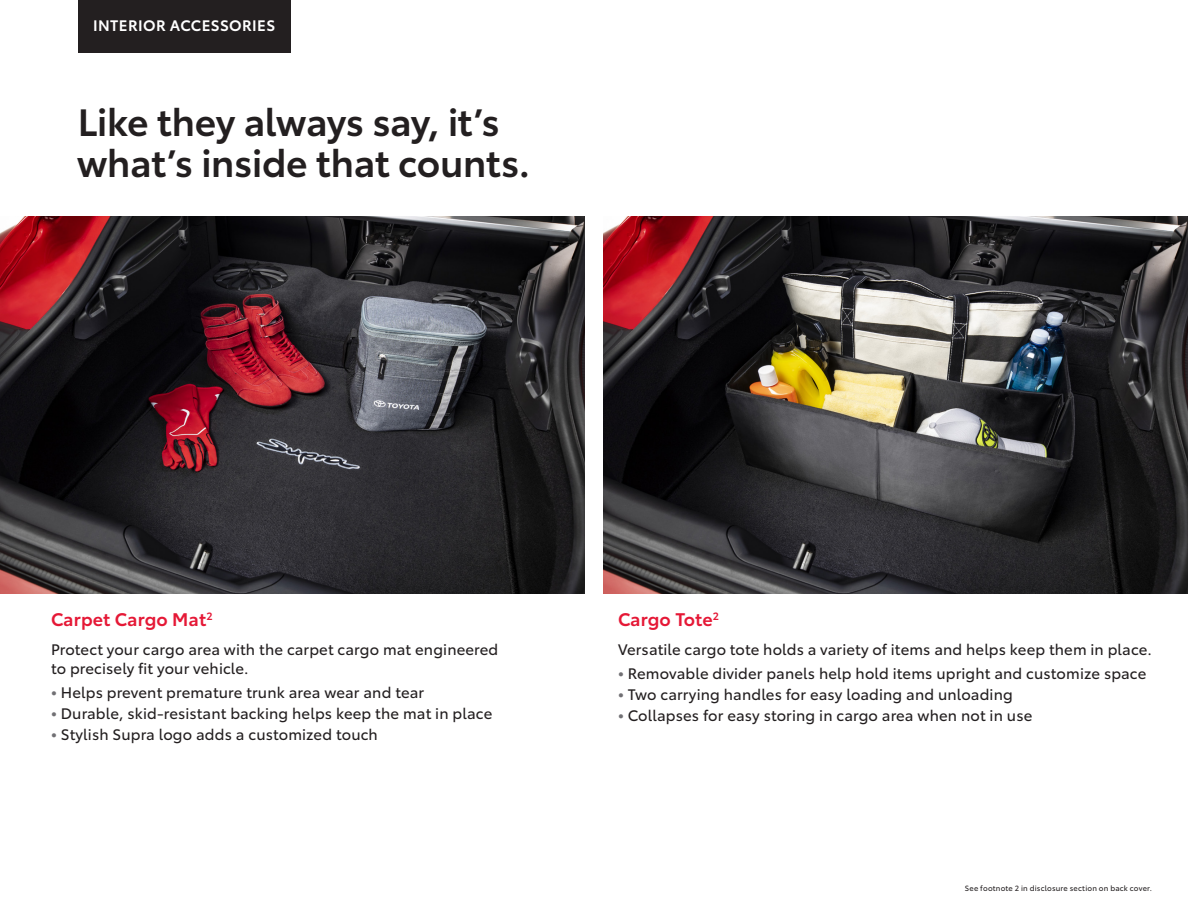
<style>
.page{position:relative;width:1188px;height:918px;background:#fff}
.page>*{position:absolute;margin:0;border:0;box-sizing:border-box;transform-origin:0 0}
.t1{font:600 37.5px/41.2px "Toyota Type";letter-spacing:-.01em;color:#231f20}
.t2{font:600 18px "Toyota Type";letter-spacing:.005em;color:#e51836}
.t3{font:15px/19.5px "Toyota Type";letter-spacing:.01em;color:#231f20}
.t4{font:600 15px "Toyota Type";letter-spacing:.025em;color:#fff}
.t5{font:7.5px "Toyota Type";letter-spacing:.025em;color:#231f20}
.s1{font-weight:700;color:#717074}
</style>
<div class="page">
<img style="left:603px;top:216px;width:585px;height:378px">
<img style="left:0;top:216px;width:585px;height:378px">
<div style="left:78px;top:0;width:212px;height:52px;background:#231f20"></div>
<p class="t4" style="left:93px;top:14px;width:184px">INTERIOR ACCESSORIES</p>
<p class="t1" style="left:77px;top:99px;width:455px">Like they always say, it’s what’s inside that counts.</p>
<p class="t2" style="left:51px;top:606px;width:163px">Carpet Cargo Mat<sup>2</sup></p>
<p class="t3" style="left:51px;top:638px;width:449px">Protect your cargo area with the carpet cargo mat engineered to precisely fit your vehicle.</p>
<p class="t3" style="left:51px;top:682px;width:375px"><span class="s1">•</span> Helps prevent premature trunk area wear and tear</p>
<p class="t3" style="left:51px;top:703px;width:443px"><span class="s1">•</span> Durable, skid-resistant backing helps keep the mat in place</p>
<p class="t3" style="left:51px;top:724px;width:328px"><span class="s1">•</span> Stylish Supra logo adds a customized touch</p>
<p class="t2" style="left:618px;top:606px;width:103px">Cargo Tote<sup>2</sup></p>
<p class="t3" style="left:618px;top:638px;width:536px">Versatile cargo tote holds a variety of items and helps keep them in place.</p>
<p class="t3" style="left:618px;top:662px;width:530px"><span class="s1">•</span> Removable divider panels help hold items upright and customize space</p>
<p class="t3" style="left:618px;top:683px;width:396px"><span class="s1">•</span> Two carrying handles for easy loading and unloading</p>
<p class="t3" style="left:618px;top:704px;width:416px"><span class="s1">•</span> Collapses for easy storing in cargo area when not in use</p>
<p class="t5" style="left:965px;top:883px;width:189px">See footnote 2 in disclosure section on back cover.</p>
</div>
